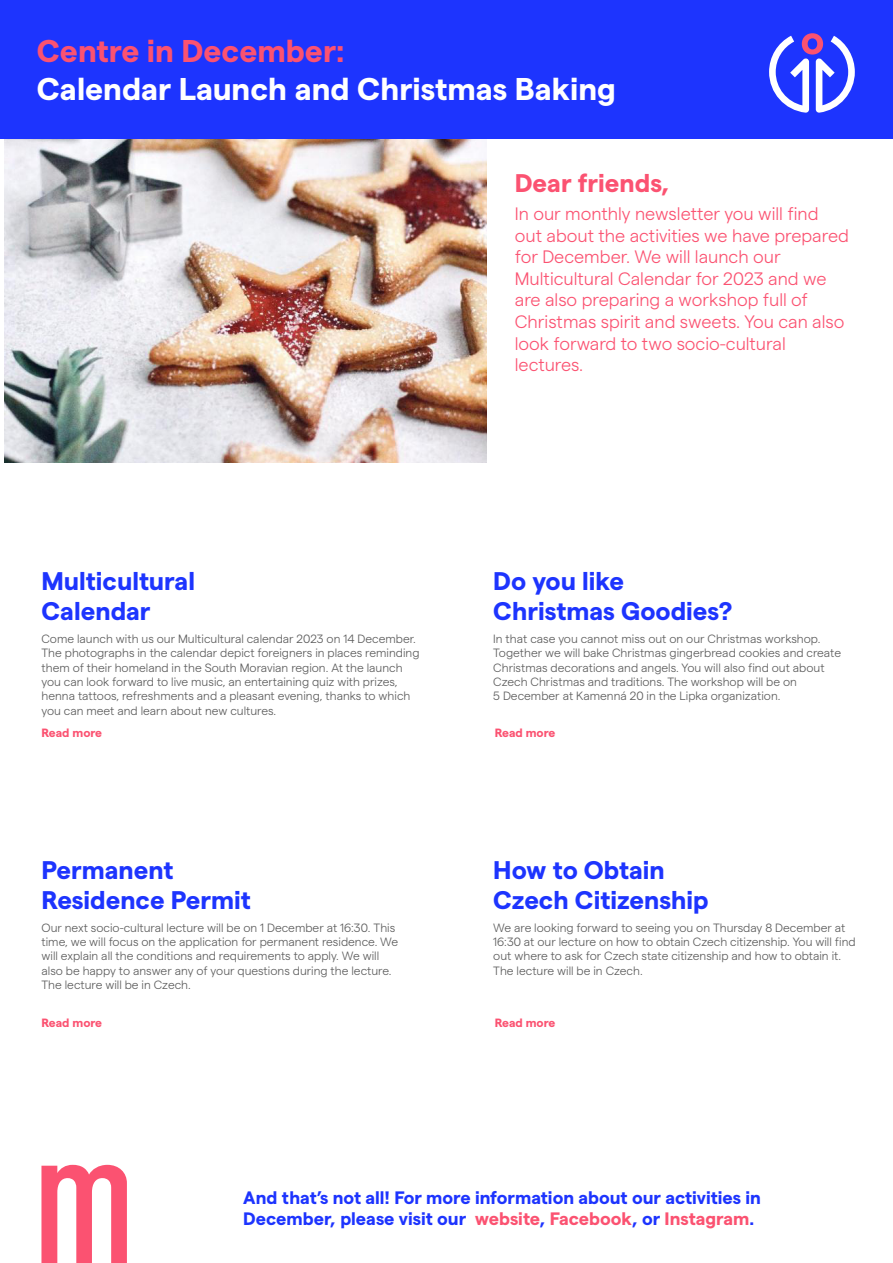
<style>
.page{position:relative;width:893px;height:1263px;background:#fff}
.page>*{position:absolute;margin:0;border:0;box-sizing:border-box;transform-origin:0 0}
.t1{font:700 31.5px "Matter SQ";color:#fff}
.t2{font:700 31.5px "Matter SQ";color:#fb5271}
.t3{font:700 25.5px/30.6px "Matter SQ";color:#1d34fe}
.t4{font:700 25.5px "Matter SQ";color:#fb5271}
.t5{font:300 18px/21.6px "Matter SQ";color:#fb5271}
.t6{font:700 18px/21.6px "Matter SQ";color:#1d34fe}
.t7{font:300 12px/14.4px "Matter SQ";color:#5b5b5b}
.t8{font:700 12px "Matter SQ";color:#fb5271}
.s1{color:#fb5271}
</style>
<div class="page">
<img style="left:4px;top:139px;width:483px;height:323px">
<div style="left:0;top:0;width:893px;height:139px;background:#1d34fe"></div>
<svg style="left:769px;top:33px;width:86px;height:80px"></svg>
<svg style="left:41px;top:1165px;width:86px;height:98px"></svg>
<h1 class="t2" style="left:37px;top:28px;width:309px">Centre in December:</h1>
<h1 class="t1" style="left:37px;top:65px;width:581px">Calendar Launch and Christmas Baking</h1>
<h2 class="t4" style="left:515px;top:164px;width:156px">Dear friends,</h2>
<p class="t5" style="left:515px;top:202px;width:336px">In our monthly newsletter you will find out about the activities we have prepared for December. We will launch our Multicultural Calendar for 2023 and we are also preparing a workshop full of Christmas spirit and sweets. You can also look forward to two socio-cultural lectures.</p>
<h2 class="t3" style="left:41px;top:563px;width:155px">Multicultural<br>Calendar</h2>
<p class="t7" style="left:41px;top:630px;width:380px">Come launch with us our Multicultural calendar 2023 on 14 December.<br>The photographs in the calendar depict foreigners in places reminding them of their homeland in the South Moravian region. At the launch you can look forward to live music, an entertaining quiz with prizes, henna tattoos, refreshments and a pleasant evening, thanks to which you can meet and learn about new cultures.</p>
<p class="t8" style="left:41px;top:724px;width:62px">Read more</p>
<h2 class="t3" style="left:41px;top:852px;width:211px">Permanent<br>Residence Permit</h2>
<p class="t7" style="left:41px;top:919px;width:358px">Our next socio-cultural lecture will be on 1 December at 16:30. This time, we will focus on the application for permanent residence. We will explain all the conditions and requirements to apply. We will also be happy to answer any of your questions during the lecture.<br>The lecture will be in Czech.</p>
<p class="t8" style="left:41px;top:1013px;width:62px">Read more</p>
<h2 class="t3" style="left:493px;top:563px;width:241px">Do you like<br>Christmas Goodies?</h2>
<p class="t7" style="left:493px;top:630px;width:349px">In that case you cannot miss out on our Christmas workshop.<br>Together we will bake Christmas gingerbread cookies and create Christmas decorations and angels. You will also find out about Czech Christmas and traditions. The workshop will be on<br>5 December at Kamenná 20 in the Lipka organization.</p>
<p class="t8" style="left:495px;top:724px;width:62px">Read more</p>
<h2 class="t3" style="left:493px;top:852px;width:217px">How to Obtain<br>Czech Citizenship</h2>
<p class="t7" style="left:493px;top:919px;width:364px">We are looking forward to seeing you on Thursday 8 December at 16:30 at our lecture on how to obtain Czech citizenship. You will find out where to ask for Czech state citizenship and how to obtain it.<br>The lecture will be in Czech.</p>
<p class="t8" style="left:495px;top:1013px;width:62px">Read more</p>
<h3 class="t6" style="left:243px;top:1185px;width:519px">And that’s not all! For more information about our activities in<br>December, please visit our <span class="s1">website</span>, <span class="s1">Facebook</span>, or <span class="s1">Instagram</span>.</h3>
</div>
